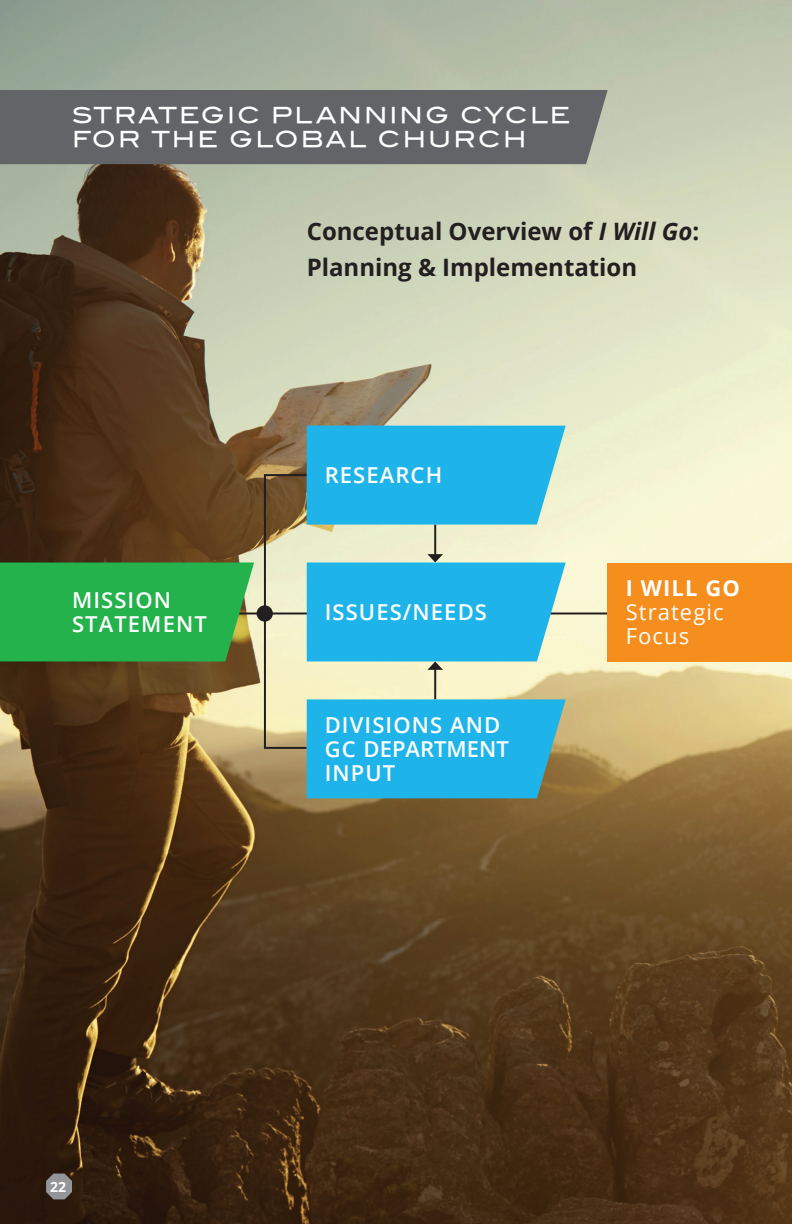
<style>
.page{position:relative;width:792px;height:1224px;background:#fff}
.page>*{position:absolute;margin:0;border:0;box-sizing:border-box;transform-origin:0 0}
.t1{font:700 24px/36px "Open Sans";color:#231f20}
.t2{font:600 22px/24px "Open Sans";letter-spacing:.05em;color:#fff}
.t3{font:22px/24px "Blair Md ITCTT Medium";letter-spacing:.09em;color:#fff}
.t4{font:22px/24px "Open Sans";letter-spacing:.05em;color:#fff}
.t5{font:700 22px "Open Sans";letter-spacing:.05em;color:#fff}
.t6{font:700 14px "Open Sans";color:#fff}
.s1{font-style:italic}
</style>
<div class="page">
<img style="left:0;top:0;width:792px;height:1224px">
<svg style="left:46px;top:1174px;width:26px;height:25px"></svg>
<div style="left:0;top:90px;width:608px;height:74px;background:#626467"></div>
<hr style="left:239px;top:612px;width:553px;height:2px;background:#231f20">
<div style="left:264px;top:474px;width:44px;height:275px;border:2px solid #231f20"></div>
<div style="left:257px;top:605px;width:16px;height:17px;background:#231f20;border-radius:50%"></div>
<hr style="left:434px;top:525px;width:2px;height:30px;background:#231f20">
<hr style="left:434px;top:669px;width:2px;height:30px;background:#231f20">
<div style="left:0;top:563px;width:254px;height:98px;background:#23b24b"></div>
<svg style="left:307px;top:554px;width:259px;height:116px;background:#45bee3"></svg>
<div style="left:608px;top:563px;width:184px;height:98px;background:#f68e1e"></div>
<div style="left:307px;top:699px;width:259px;height:99px;background:#1fb4e9"></div>
<div style="left:307px;top:426px;width:259px;height:99px;background:#1fb4e9"></div>
<p class="t3" style="left:72px;top:103px;width:500px">STRATEGIC PLANNING CYCLE<br>FOR THE GLOBAL CHURCH</p>
<p class="t1" style="left:307px;top:213px;width:394px">Conceptual Overview of <span class="s1">I Will Go</span>:<br>Planning &amp; Implementation</p>
<p class="t2" style="left:72px;top:587px;width:136px">MISSION<br>STATEMENT</p>
<p class="t2" style="left:325px;top:463px;width:119px">RESEARCH</p>
<p class="t2" style="left:325px;top:599px;width:164px">ISSUES/NEEDS</p>
<p class="t2" style="left:325px;top:712px;width:186px">DIVISIONS AND<br>GC DEPARTMENT<br>INPUT</p>
<p class="t5" style="left:626px;top:572px;width:116px">I WILL GO</p>
<p class="t4" style="left:626px;top:599px;width:100px">Strategic<br>Focus</p>
<p class="t6" style="left:50px;top:1177px;width:18px">22</p>
</div>
